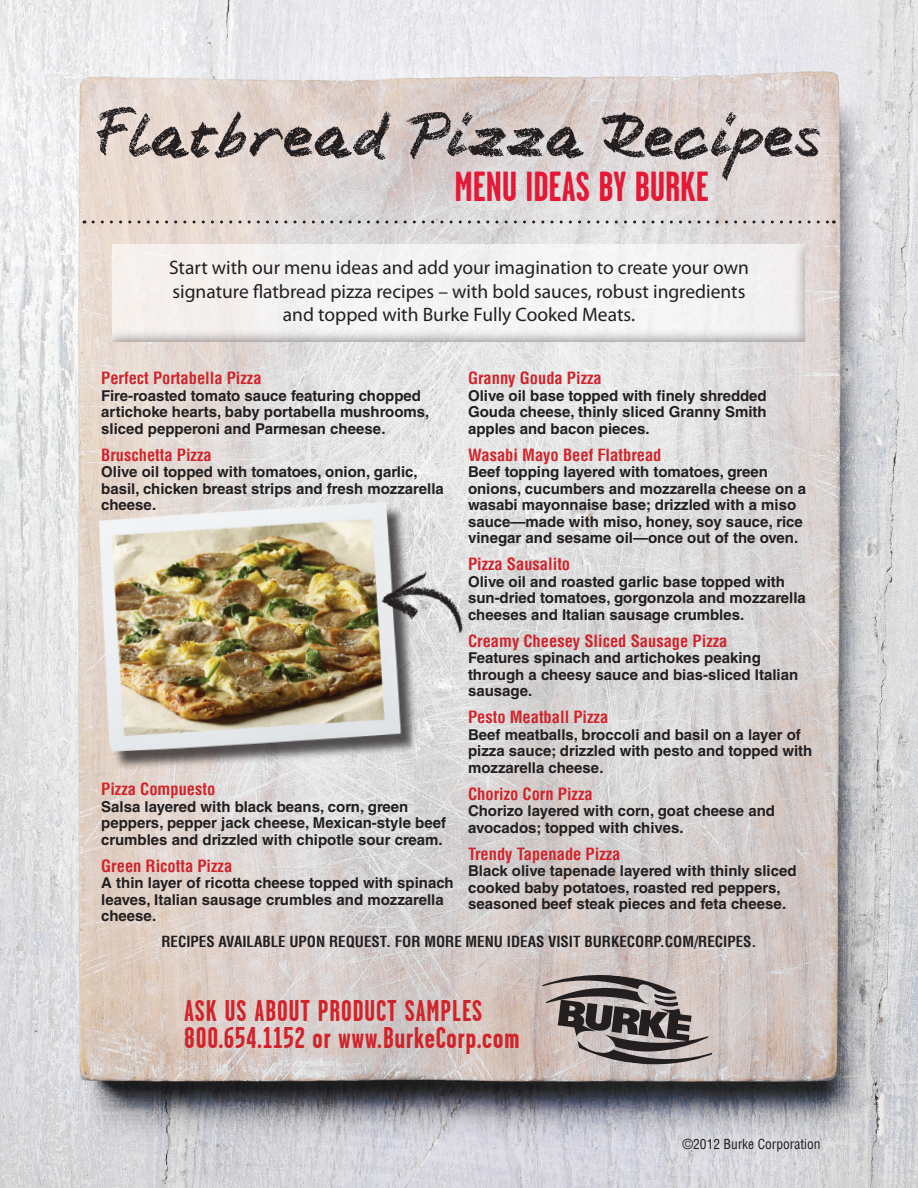
<style>
.page{position:relative;width:918px;height:1188px;background:#fff}
.page>*{position:absolute;margin:0;border:0;box-sizing:border-box;transform-origin:0 0}
.Title_Page_Header{font:61.5px "Pedell";color:#231f20}
.t1{font:700 42px "Garage Gothic";color:#e51836}
.t2{font:700 30px "Garage Gothic";letter-spacing:.03em;color:#d1232a}
.Subheader_-_Black{font:19.5px/23.4px "Myriad Pro";color:#231f20;text-align:center}
.Subheader_-_Black-2{font:700 condensed 16.5px "Helvetica LT";color:#d1232a}
.Body_Copy{font:700 condensed 16.5px "Helvetica LT";color:#d1232a}
.Subheader_-_Black-3{font:700 15px/16.5px "Helvetica LT Std";color:#231f20}
.Body_Copy-2{font:700 condensed 15px "Helvetica LT";color:#231f20}
.t3{font:condensed 13.5px "Helvetica LT";color:#231f20}
</style>
<div class="page">
<img style="left:0;top:0;width:918px;height:1188px">
<svg style="left:542px;top:967px;width:171px;height:105px;background:#9a908e"></svg>
<svg style="left:93px;top:220px;width:741px;height:4px;background:#bdb7b6"></svg>
<div style="left:112px;top:241px;width:695px;height:102px;background:#231f20;opacity:.75"></div>
<div style="left:102px;top:505px;width:317px;height:265px;background:#231f20;opacity:.75"></div>
<img style="left:96px;top:501px;width:310px;height:257px">
<img style="left:379px;top:559px;width:101px;height:88px">
<p class="Title_Page_Header" style="left:96px;top:99px;width:728px">Flatbread Pizza Recipes</p>
<p class="t1" style="left:454px;top:161px;width:256px">MENU IDEAS BY BURKE</p>
<p class="Subheader_-_Black" style="left:169px;top:256px;width:581px">Start with our menu ideas and add your imagination to create your own signature flatbread pizza recipes – with bold sauces, robust ingredients and topped with Burke Fully Cooked Meats.</p>
<p class="Body_Copy" style="left:468px;top:368px;width:135px">Granny Gouda Pizza</p>
<p class="Subheader_-_Black-3" style="left:468px;top:387px;width:300px;text-align:justify">Olive oil base topped with finely shredded Gouda cheese, thinly sliced Granny Smith apples and bacon pieces.</p>
<p class="Subheader_-_Black-2" style="left:468px;top:445px;width:195px">Wasabi Mayo Beef Flatbread</p>
<p class="Subheader_-_Black-3" style="left:468px;top:464px;width:340px">Beef topping layered with tomatoes, green onions, cucumbers and mozzarella cheese on a wasabi mayonnaise base; drizzled with a miso sauce—made with miso, honey, soy sauce, rice vinegar and sesame oil—once out of the oven.</p>
<p class="Subheader_-_Black-2" style="left:468px;top:554px;width:104px">Pizza Sausalito</p>
<p class="Subheader_-_Black-3" style="left:468px;top:573px;width:339px">Olive oil and roasted garlic base topped with sun-dried tomatoes, gorgonzola and mozzarella cheeses and Italian sausage crumbles.</p>
<p class="Subheader_-_Black-2" style="left:468px;top:631px;width:261px">Creamy Cheesey Sliced Sausage Pizza</p>
<p class="Subheader_-_Black-3" style="left:468px;top:650px;width:332px">Features spinach and artichokes peaking through a cheesy sauce and bias-sliced Italian sausage.</p>
<p class="Subheader_-_Black-2" style="left:468px;top:707px;width:142px">Pesto Meatball Pizza</p>
<p class="Subheader_-_Black-3" style="left:468px;top:726px;width:346px">Beef meatballs, broccoli and basil on a layer of pizza sauce; drizzled with pesto and topped with mozzarella cheese.</p>
<p class="Subheader_-_Black-2" style="left:468px;top:784px;width:126px">Chorizo Corn Pizza</p>
<p class="Subheader_-_Black-3" style="left:468px;top:803px;width:309px">Chorizo layered with corn, goat cheese and avocados; topped with chives.</p>
<p class="Subheader_-_Black-2" style="left:468px;top:844px;width:154px">Trendy Tapenade Pizza</p>
<p class="Subheader_-_Black-3" style="left:468px;top:863px;width:330px">Black olive tapenade layered with thinly sliced cooked baby potatoes, roasted red peppers, seasoned beef steak pieces and feta cheese.</p>
<p class="Body_Copy-2" style="left:161px;top:932px;width:597px">RECIPES AVAILABLE UPON REQUEST. FOR MORE MENU IDEAS VISIT BURKECORP.COM/RECIPES.</p>
<p class="Subheader_-_Black-2" style="left:101px;top:368px;width:162px">Perfect Portabella Pizza</p>
<p class="Subheader_-_Black-3" style="left:101px;top:387px;width:330px">Fire-roasted tomato sauce featuring chopped artichoke hearts, baby portabella mushrooms, sliced pepperoni and Parmesan cheese.</p>
<p class="Subheader_-_Black-2" style="left:101px;top:445px;width:112px">Bruschetta Pizza</p>
<p class="Subheader_-_Black-3" style="left:101px;top:464px;width:344px">Olive oil topped with tomatoes, onion, garlic, basil, chicken breast strips and fresh mozzarella cheese.</p>
<p class="Subheader_-_Black-2" style="left:101px;top:779px;width:116px">Pizza Compuesto</p>
<p class="Subheader_-_Black-3" style="left:101px;top:798px;width:346px">Salsa layered with black beans, corn, green peppers, pepper jack cheese, Mexican-style beef crumbles and drizzled with chipotle sour cream.</p>
<p class="Subheader_-_Black-2" style="left:101px;top:856px;width:133px">Green Ricotta Pizza</p>
<p class="Subheader_-_Black-3" style="left:101px;top:875px;width:354px">A thin layer of ricotta cheese topped with spinach leaves, Italian sausage crumbles and mozzarella cheese.</p>
<p class="t2" style="left:184px;top:992px;width:300px">ASK US ABOUT PRODUCT SAMPLES</p>
<p class="t2" style="left:184px;top:1019px;width:337px">800.654.1152 or www.BurkeCorp.com</p>
<p class="t3" style="left:682px;top:1135px;width:140px">©2012 Burke Corporation</p>
</div>
